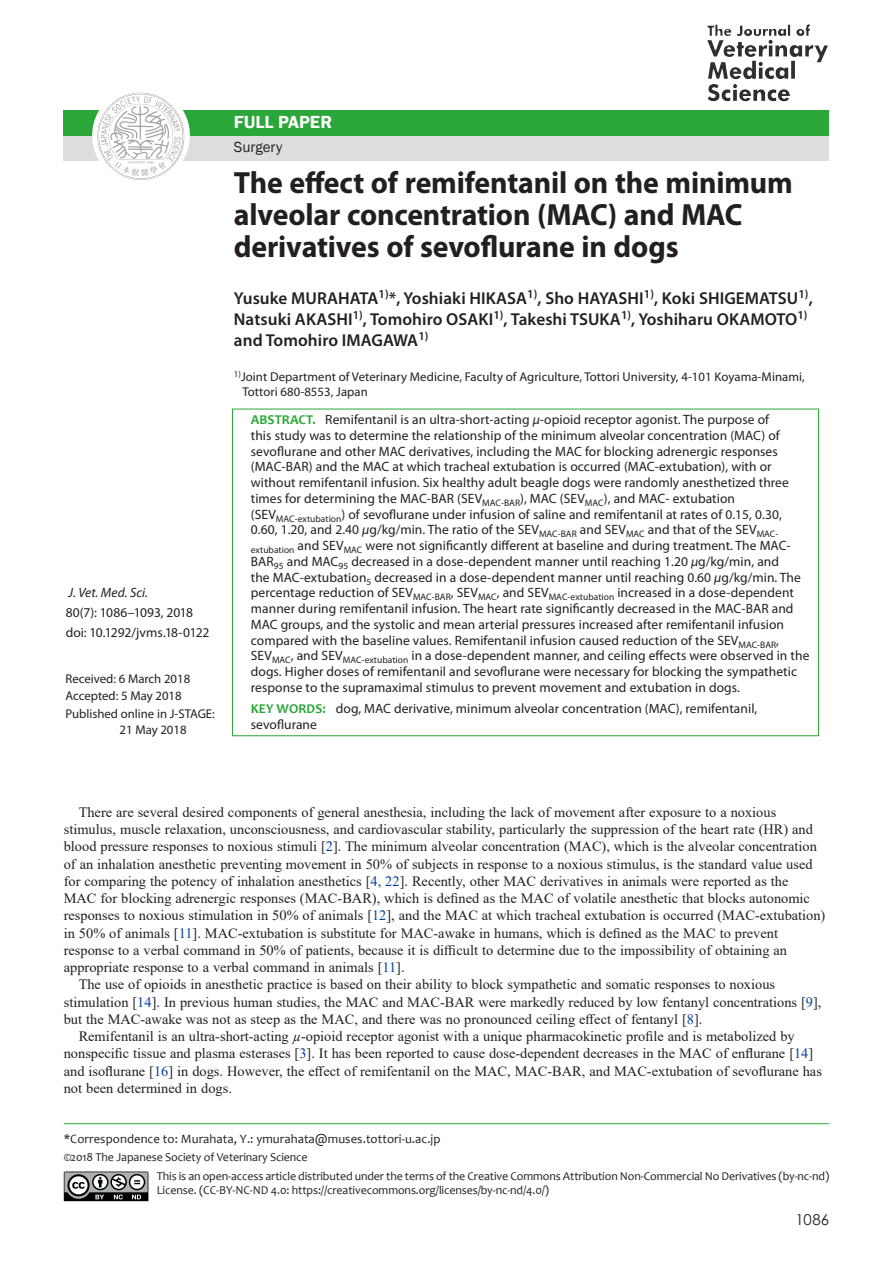
<style>
.page{position:relative;width:893px;height:1263px;background:#fff}
.page>*{position:absolute;margin:0;border:0;box-sizing:border-box;transform-origin:0 0}
.t1{font:700 30.75px/32.2px "Myriad Pro";letter-spacing:-.005em;color:#231f20}
.t2{font:600 18px "Franklin Gothic";color:#fff}
.t3{font:600 17.25px/21px "Myriad Pro";letter-spacing:.005em;color:#231f20}
.t4{font:15px "Franklin Gothic";color:#231f20}
.t5{font:15px "Century Gothic";color:#231f20}
.t6{font:14.25px "Times New Roman";color:#231f20}
.t7{font:13.5px/15.8px "Myriad Pro";letter-spacing:.005em;color:#231f20}
.t8{font:italic 13.5px "Myriad Pro";color:#231f20}
.t9{font:12.75px/17.9px "Myriad Pro";letter-spacing:.005em;color:#231f20}
.t10{font:12.75px "Candara";letter-spacing:.005em;color:#231f20}
.t11{font:12px/20px "Candara";letter-spacing:-.01em;color:#231f20}
.s1{font-family:"Candara";font-weight:700;color:#2aa738}
.s2{font-style:italic}
.s3{color:#003f98}
</style>
<div class="page">
<hr style="left:64px;top:1123px;width:765px;height:1px;background:#2aa738">
<div style="left:64px;top:136px;width:765px;height:25px;background:#dcdddf"></div>
<div style="left:64px;top:111px;width:765px;height:25px;background:#2aa738"></div>
<div style="left:92px;top:87px;width:98px;height:97px;background:#fff;border-radius:50%"></div>
<svg style="left:94px;top:92px;width:93px;height:88px"></svg>
<img style="left:707px;top:24px;width:106px;height:33px">
<svg style="left:64px;top:1171px;width:84px;height:30px"></svg>
<p class="t8" style="left:68px;top:584px;width:81px">J. Vet. Med. Sci.</p>
<p class="t7" style="left:66px;top:602px;width:145px;line-height:20px">80(7): 1086–1093, 2018 doi: 10.1292/jvms.18-0122</p>
<p class="t9" style="left:66px;top:669px;width:151px">Received: 6 March 2018<br>Accepted: 5 May 2018<br>Published online in J-STAGE:</p>
<p class="t9" style="left:120px;top:721px;width:69px">21 May 2018</p>
<p class="t2" style="left:234px;top:111px;width:100px">FULL PAPER</p>
<p class="t4" style="left:234px;top:138px;width:50px">Surgery</p>
<h1 class="t1" style="left:234px;top:165px;width:560px">The effect of remifentanil on the minimum alveolar concentration (MAC) and MAC derivatives of sevoflurane in dogs</h1>
<p class="t3" style="left:234px;top:287px;width:580px">Yusuke MURAHATA<sup>1)</sup>*, Yoshiaki HIKASA<sup>1)</sup>, Sho HAYASHI<sup>1)</sup>, Koki SHIGEMATSU<sup>1)</sup>,<br>Natsuki AKASHI<sup>1)</sup>, Tomohiro OSAKI<sup>1)</sup>, Takeshi TSUKA<sup>1)</sup>, Yoshiharu OKAMOTO<sup>1) </sup>and Tomohiro IMAGAWA<sup>1)</sup></p>
<p class="t9" style="left:242px;top:370px;width:564px;line-height:14.2px;text-indent:-9px"><sup>1)</sup>Joint Department of Veterinary Medicine, Faculty of Agriculture, Tottori University, 4-101 Koyama-Minami,<br>Tottori 680-8553, Japan</p>
<p class="t7" style="left:251px;top:411px;width:560px"><span class="s1">ABSTRACT.</span> Remifentanil is an ultra-short-acting <span class="s2">µ</span>-opioid receptor agonist. The purpose of<br>this study was to determine the relationship of the minimum alveolar concentration (MAC) of sevoflurane and other MAC derivatives, including the MAC for blocking adrenergic responses (MAC-BAR) and the MAC at which tracheal extubation is occurred (MAC-extubation), with or without remifentanil infusion. Six healthy adult beagle dogs were randomly anesthetized three times for determining the MAC-BAR (SEV<sub>MAC-BAR</sub>), MAC (SEV<sub>MAC</sub>), and MAC- extubation (SEV<sub>MAC-extubation</sub>) of sevoflurane under infusion of saline and remifentanil at rates of 0.15, 0.30, 0.60, 1.20, and 2.40 <span class="s2">µ</span>g/kg/min. The ratio of the SEV<sub>MAC-BAR</sub> and SEV<sub>MAC</sub> and that of the SEV<sub>MAC&shy;extubation</sub> and SEV<sub>MAC</sub> were not significantly different at baseline and during treatment. The MAC-BAR<sub>95</sub> and MAC<sub>95</sub> decreased in a dose-dependent manner until reaching 1.20 <span class="s2">µ</span>g/kg/min, and<br>the MAC-extubation<sub>5</sub> decreased in a dose-dependent manner until reaching 0.60 <span class="s2">µ</span>g/kg/min. The percentage reduction of SEV<sub>MAC-BAR</sub>, SEV<sub>MAC</sub>, and SEV<sub>MAC-extubation</sub> increased in a dose-dependent manner during remifentanil infusion. The heart rate significantly decreased in the MAC-BAR and MAC groups, and the systolic and mean arterial pressures increased after remifentanil infusion compared with the baseline values. Remifentanil infusion caused reduction of the SEV<sub>MAC-BAR</sub>, SEV<sub>MAC</sub>, and SEV<sub>MAC-extubation</sub> in a dose-dependent manner, and ceiling effects were observed in the dogs. Higher doses of remifentanil and sevoflurane were necessary for blocking the sympathetic response to the supramaximal stimulus to prevent movement and extubation in dogs.</p>
<p class="t7" style="left:251px;top:700px;width:508px;line-height:16.5px"><span class="s1">KEY WORDS:</span> dog, MAC derivative, minimum alveolar concentration (MAC), remifentanil, sevoflurane</p>
<p class="t6" style="left:79px;top:802px;width:699px">There are several desired components of general anesthesia, including the lack of movement after exposure to a noxious</p>
<p class="t6" style="left:64px;top:819px;width:751px">stimulus, muscle relaxation, unconsciousness, and cardiovascular stability, particularly the suppression of the heart rate (HR) and</p>
<p class="t6" style="left:64px;top:836px;width:755px">blood pressure responses to noxious stimuli [<span class="s3">2</span>]. The minimum alveolar concentration (MAC), which is the alveolar concentration</p>
<p class="t6" style="left:64px;top:854px;width:750px">of an inhalation anesthetic preventing movement in 50% of subjects in response to a noxious stimulus, is the standard value used</p>
<p class="t6" style="left:64px;top:871px;width:726px">for comparing the potency of inhalation anesthetics [<span class="s3">4, 22</span>]. Recently, other MAC derivatives in animals were reported as the</p>
<p class="t6" style="left:64px;top:888px;width:748px">MAC for blocking adrenergic responses (MAC-BAR), which is defined as the MAC of volatile anesthetic that blocks autonomic</p>
<p class="t6" style="left:64px;top:905px;width:763px">responses to noxious stimulation in 50% of animals [<span class="s3">12</span>], and the MAC at which tracheal extubation is occurred (MAC-extubation)</p>
<p class="t6" style="left:64px;top:923px;width:716px">in 50% of animals [<span class="s3">11</span>]. MAC-extubation is substitute for MAC-awake in humans, which is defined as the MAC to prevent</p>
<p class="t6" style="left:64px;top:940px;width:725px">response to a verbal command in 50% of patients, because it is difficult to determine due to the impossibility of obtaining an</p>
<p class="t6" style="left:64px;top:957px;width:342px">appropriate response to a verbal command in animals [<span class="s3">11</span>].</p>
<p class="t6" style="left:79px;top:974px;width:698px">The use of opioids in anesthetic practice is based on their ability to block sympathetic and somatic responses to noxious</p>
<p class="t6" style="left:64px;top:992px;width:759px">stimulation [<span class="s3">14</span>]. In previous human studies, the MAC and MAC-BAR were markedly reduced by low fentanyl concentrations [<span class="s3">9</span>],</p>
<p class="t6" style="left:64px;top:1009px;width:640px">but the MAC-awake was not as steep as the MAC, and there was no pronounced ceiling effect of fentanyl [<span class="s3">8</span>].</p>
<p class="t6" style="left:79px;top:1026px;width:718px">Remifentanil is an ultra-short-acting <span class="s2">µ</span>-opioid receptor agonist with a unique pharmacokinetic profile and is metabolized by</p>
<p class="t6" style="left:64px;top:1044px;width:751px">nonspecific tissue and plasma esterases [<span class="s3">3</span>]. It has been reported to cause dose-dependent decreases in the MAC of enflurane [<span class="s3">14</span>]</p>
<p class="t6" style="left:64px;top:1061px;width:760px">and isoflurane [<span class="s3">16</span>] in dogs. However, the effect of remifentanil on the MAC, MAC-BAR, and MAC-extubation of sevoflurane has</p>
<p class="t6" style="left:64px;top:1078px;width:170px">not been determined in dogs.</p>
<p class="t10" style="left:64px;top:1130px;width:378px">*Correspondence to: Murahata, Y.: ymurahata@muses.tottori-u.ac.jp</p>
<p class="t11" style="left:157px;top:1146px;width:674px;text-indent:-93px">©2018 The Japanese Society of Veterinary Science<br>This is an open-access article distributed under the terms of the Creative Commons Attribution Non-Commercial No Derivatives (by-nc-nd)</p>
<p class="t11" style="left:157px;top:1180px;width:394px">License. (CC-BY-NC-ND 4.0: https://creativecommons.org/licenses/by-nc-nd/4.0/)</p>
<p class="t5" style="left:796px;top:1209px;width:35px">1086</p>
</div>
